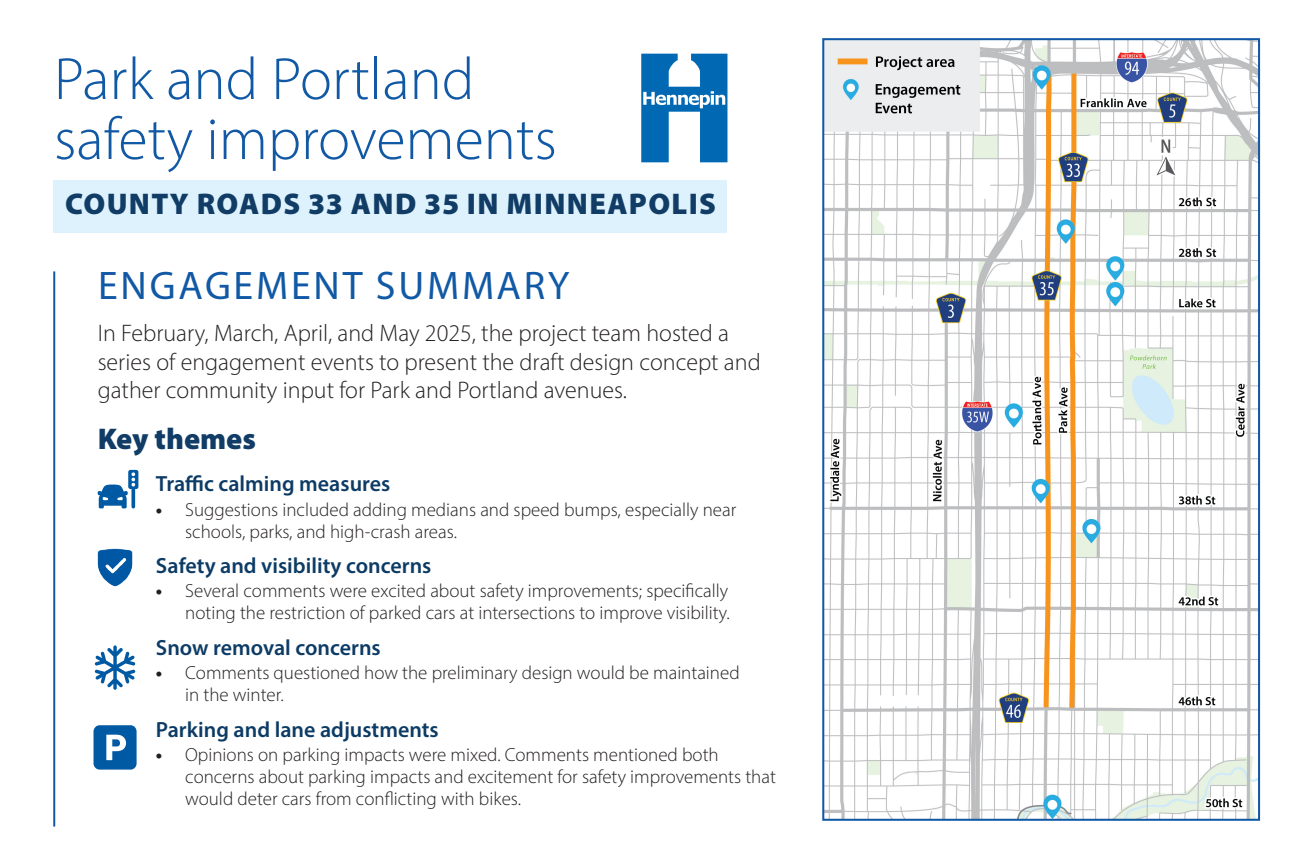
<style>
.page{position:relative;width:1296px;height:864px;background:#fff}
.page>*{position:absolute;margin:0;border:0;box-sizing:border-box;transform-origin:0 0}
.t1{font:300 60px/60px "Myriad Pro";color:#1159a5}
.t2{font:40px "Myriad Pro";letter-spacing:.07em;color:#1159a5}
.t3{font:900 30px "Myriad Pro";letter-spacing:.045em;color:#103c66}
.t4{font:900 30px "Myriad Pro";color:#103c66}
.P1{font:300 24px/28.5px "Myriad Pro";color:#231f20}
.t5{font:600 22px "Myriad Pro";color:#0c3b65}
.t6{font:300 19px/22px "Myriad Pro";color:#231f20}
.s1{font-weight:700}
</style>
<div class="page">
<hr style="left:53px;top:271px;width:2px;height:556px;background:#1159a5">
<div style="left:54px;top:180px;width:673px;height:53px;background:#ddf2fc"></div>
<img style="left:825px;top:41px;width:432px;height:777px">
<div style="left:822px;top:38px;width:438px;height:783px;border:2px solid #1159a5"></div>
<svg style="left:98px;top:470px;width:40px;height:39px"></svg>
<img style="left:97px;top:548px;width:36px;height:39px">
<svg style="left:95px;top:645px;width:40px;height:45px"></svg>
<svg style="left:94px;top:725px;width:43px;height:45px"></svg>
<svg style="left:641px;top:54px;width:86px;height:108px"></svg>
<h2 class="t1" style="left:54px;top:48px;width:504px">Park and Portland safety improvements</h2>
<h3 class="t3" style="left:65px;top:184px;width:653px">COUNTY ROADS 33 AND 35 IN MINNEAPOLIS</h3>
<h4 class="t2" style="left:98px;top:261px;width:473px">ENGAGEMENT SUMMARY</h4>
<p class="P1" style="left:98px;top:319px;width:665px">In February, March, April, and May 2025, the project team hosted a series of engagement events to present the draft design concept and gather community input for Park and Portland avenues.</p>
<h5 class="t4" style="left:98px;top:419px;width:160px">Key themes</h5>
<h6 class="t5" style="left:156px;top:470px;width:236px">Traffic calming measures</h6>
<p class="t6" style="left:185px;top:498px;width:553px;text-indent:-29px"><span class="s1">•</span> Suggestions included adding medians and speed bumps, especially near schools, parks, and high-crash areas.</p>
<h6 class="t5" style="left:156px;top:552px;width:277px">Safety and visibility concerns</h6>
<p class="t6" style="left:156px;top:580px;width:575px;text-align:right"><span class="s1">•</span> Several comments were excited about safety improvements; specifically noting the restriction of parked cars at intersections to improve visibility.</p>
<h6 class="t5" style="left:156px;top:633px;width:226px">Snow removal concerns</h6>
<p class="t6" style="left:185px;top:662px;width:556px;text-indent:-29px"><span class="s1">•</span> Comments questioned how the preliminary design would be maintained in the winter.</p>
<h6 class="t5" style="left:156px;top:715px;width:284px">Parking and lane adjustments</h6>
<p class="t6" style="left:185px;top:743px;width:592px;text-indent:-29px"><span class="s1">•</span> Opinions on parking impacts were mixed. Comments mentioned both concerns about parking impacts and excitement for safety improvements that would deter cars from conflicting with bikes.</p>
</div>
